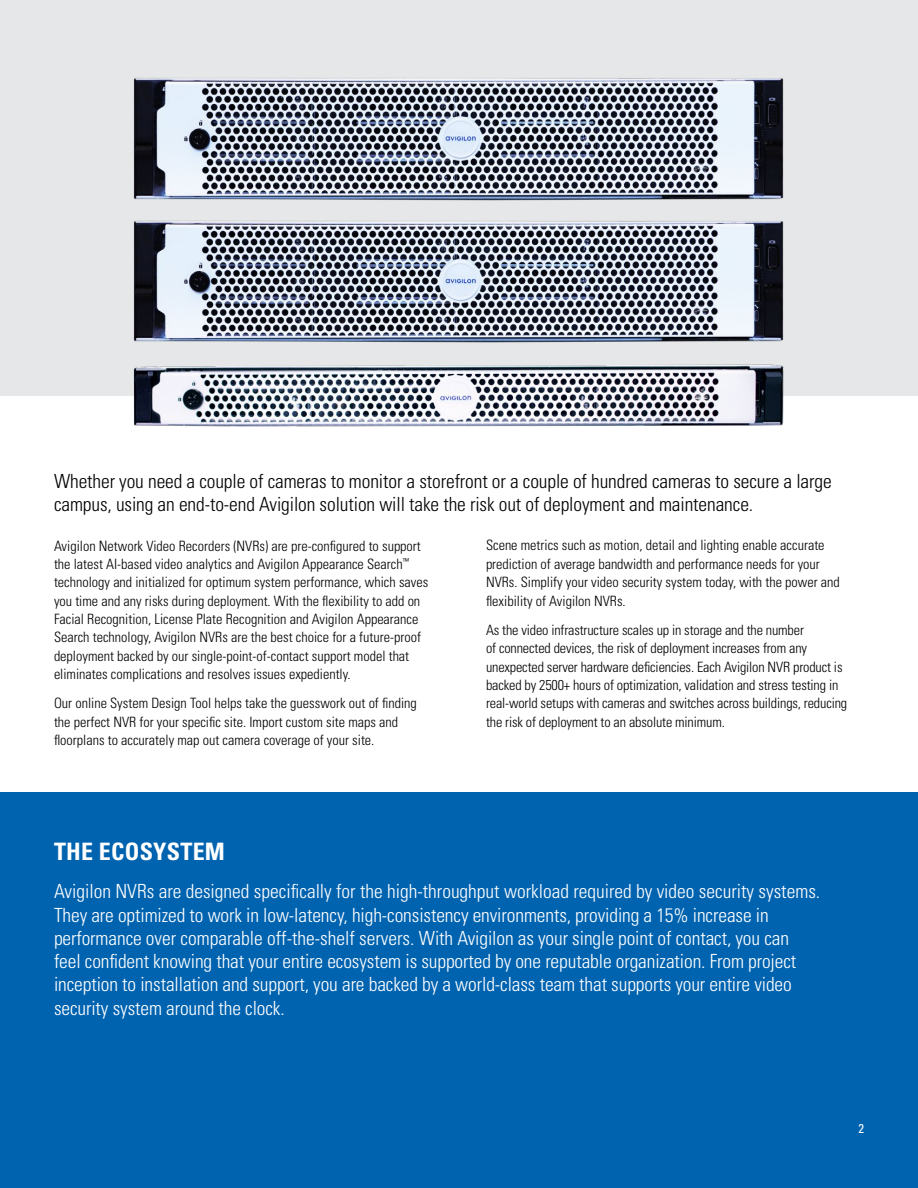
<style>
.page{position:relative;width:918px;height:1188px;background:#fff}
.page>*{position:absolute;margin:0;border:0;box-sizing:border-box;transform-origin:0 0}
.t1{font:700 condensed 24px "Univers LT Std";letter-spacing:.01em;color:#fff}
.t2{font:300 condensed 19.5px/23.2px "Univers LT Std";letter-spacing:-.005em;color:#fff}
.t3{font:300 condensed 19.5px/23.2px "Univers LT Std";letter-spacing:-.005em;color:#000}
.t4{font:300 condensed 14.25px/18.3px "Univers LT Std";color:#000}
.t5{font:condensed 12.75px "Univers LT Std";color:#fff}
</style>
<div class="page">
<div style="left:0;top:793px;width:918px;height:395px;background:#0063b0"></div>
<div style="left:0;top:0;width:918px;height:395px;background:#e6e7e8"></div>
<img style="left:133px;top:78px;width:651px;height:123px">
<img style="left:133px;top:220px;width:651px;height:119px">
<img style="left:123px;top:339px;width:668px;height:88px">
<h2 class="t3" style="left:54px;top:470px;width:779px">Whether you need a couple of cameras to monitor a storefront or a couple of hundred cameras to secure a large campus, using an end-to-end Avigilon solution will take the risk out of deployment and maintenance.</h2>
<p class="t4" style="left:54px;top:536px;width:376px">Avigilon Network Video Recorders (NVRs) are pre-configured to support the latest AI-based video analytics and Avigilon Appearance Search<sup>™ </sup>technology and initialized for optimum system performance, which saves you time and any risks during deployment. With the flexibility to add on Facial Recognition, License Plate Recognition and Avigilon Appearance Search technology, Avigilon NVRs are the best choice for a future-proof deployment backed by our single-point-of-contact support model that eliminates complications and resolves issues expediently.</p>
<p class="t4" style="left:54px;top:694px;width:364px">Our online System Design Tool helps take the guesswork out of finding the perfect NVR for your specific site. Import custom site maps and floorplans to accurately map out camera coverage of your site.</p>
<h1 class="t1" style="left:54px;top:837px;width:172px">THE ECOSYSTEM</h1>
<p class="t4" style="left:486px;top:536px;width:355px">Scene metrics such as motion, detail and lighting enable accurate prediction of average bandwidth and performance needs for your NVRs. Simplify your video security system today, with the power and flexibility of Avigilon NVRs.</p>
<p class="t4" style="left:486px;top:621px;width:363px">As the video infrastructure scales up in storage and the number<br>of connected devices, the risk of deployment increases from any unexpected server hardware deficiencies. Each Avigilon NVR product is backed by 2500+ hours of optimization, validation and stress testing in real-world setups with cameras and switches across buildings, reducing the risk of deployment to an absolute minimum.</p>
<p class="t2" style="left:54px;top:880px;width:768px">Avigilon NVRs are designed specifically for the high-throughput workload required by video security systems.<br>They are optimized to work in low-latency, high-consistency environments, providing a 15% increase in performance over comparable off-the-shelf servers. With Avigilon as your single point of contact, you can feel confident knowing that your entire ecosystem is supported by one reputable organization. From project inception to installation and support, you are backed by a world-class team that supports your entire video security system around the clock.</p>
<p class="t5" style="left:858px;top:1120px;width:7px">2</p>
</div>
